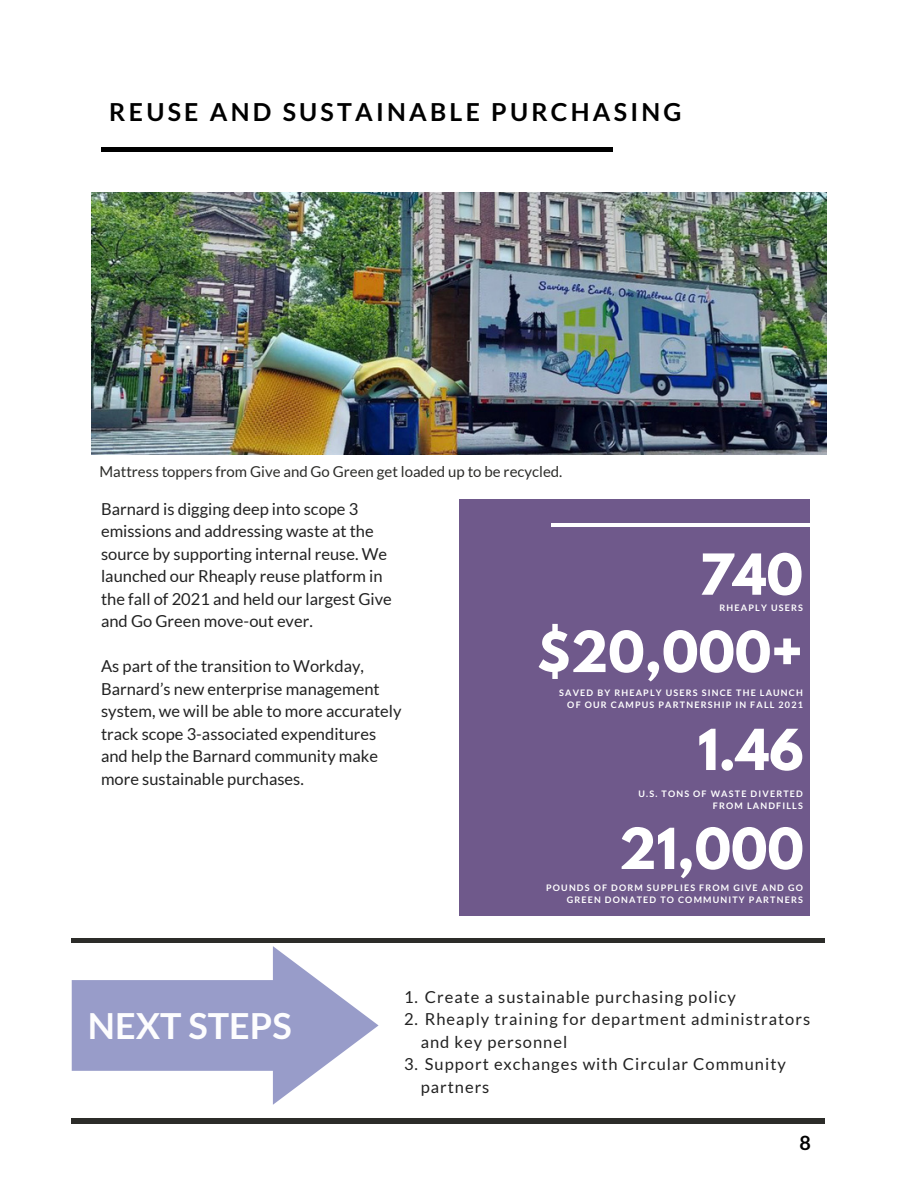
<style>
.page{position:relative;width:918px;height:1188px;background:#fff}
.page>*{position:absolute;margin:0;border:0;box-sizing:border-box;transform-origin:0 0}
.t1{font:700 50.1px "League Spartan";color:#fff}
.t2{font:700 36px "Lato";color:#fdfdfe}
.t3{font:700 24.9px "Lato";letter-spacing:.13em;color:#000}
.t4{font:700 19.8px "Lato";color:#000}
.t5{font:16.5px/22.5px "Lato";color:#222}
.t6{font:16.5px/22.5px "Lato";letter-spacing:.06em;color:#222}
.t7{font:15px "Lato";color:#2c2c29}
.t8{font:700 9px/12px "Lato";letter-spacing:.13em;color:#fff;text-align:right}
</style>
<div class="page">
<hr style="left:72px;top:1119px;width:753px;height:4px;background:#2c2c29">
<img style="left:91px;top:192px;width:736px;height:263px">
<div style="left:72px;top:938px;width:753px;height:5px;background:#2c2c29"></div>
<hr style="left:101px;top:148px;width:512px;height:3px;background:#000">
<div style="left:459px;top:500px;width:351px;height:416px;background:#6f598b"></div>
<hr style="left:551px;top:523px;width:266px;height:4px;background:#fff">
<svg style="left:72px;top:946px;width:307px;height:159px;fill:#989cc9"></svg>
<h3 class="t3" style="left:109px;top:97px;width:574px">REUSE AND SUSTAINABLE PURCHASING</h3>
<p class="t7" style="left:99px;top:462px;width:465px">Mattress toppers from Give and Go Green get loaded up to be recycled.</p>
<p class="t5" style="left:101px;top:497px;width:292px">Barnard is digging deep into scope 3 emissions and addressing waste at the source by supporting internal reuse. We launched our Rheaply reuse platform in the fall of 2021 and held our largest Give and Go Green move-out ever.</p>
<p class="t5" style="left:101px;top:655px;width:302px">As part of the transition to Workday, Barnard’s new enterprise management system, we will be able to more accurately track scope 3-associated expenditures and help the Barnard community make more sustainable purchases.</p>
<h1 class="t1" style="left:699px;top:550px;width:106px">740</h1>
<p class="t8" style="left:720px;top:601px;width:49px">RHEAPLY</p>
<p class="t8" style="left:771px;top:601px;width:33px">USERS</p>
<h1 class="t1" style="left:537px;top:627px;width:267px">$20,000+</h1>
<p class="t8" style="left:559px;top:687px;width:245px">SAVED BY RHEAPLY USERS SINCE THE LAUNCH<br>OF OUR CAMPUS PARTNERSHIP IN FALL 2021</p>
<h1 class="t1" style="left:698px;top:725px;width:107px">1.46</h1>
<p class="t8" style="left:639px;top:788px;width:166px">U.S. TONS OF WASTE DIVERTED<br>FROM LANDFILLS</p>
<h1 class="t1" style="left:619px;top:824px;width:186px">21,000</h1>
<p class="t8" style="left:546px;top:882px;width:258px">POUNDS OF DORM SUPPLIES FROM GIVE AND GO<br>GREEN DONATED TO COMMUNITY PARTNERS</p>
<h2 class="t2" style="left:88px;top:1003px;width:205px">NEXT STEPS</h2>
<p class="t6" style="left:404px;top:985px;width:334px">1. Create a sustainable purchasing policy</p>
<p class="t6" style="left:421px;top:1008px;width:391px;text-indent:-17px">2. Rheaply training for department administrators and key personnel</p>
<p class="t6" style="left:421px;top:1053px;width:367px;text-indent:-17px">3. Support exchanges with Circular Community partners</p>
<p class="t4" style="left:799px;top:1130px;width:13px">8</p>
</div>
